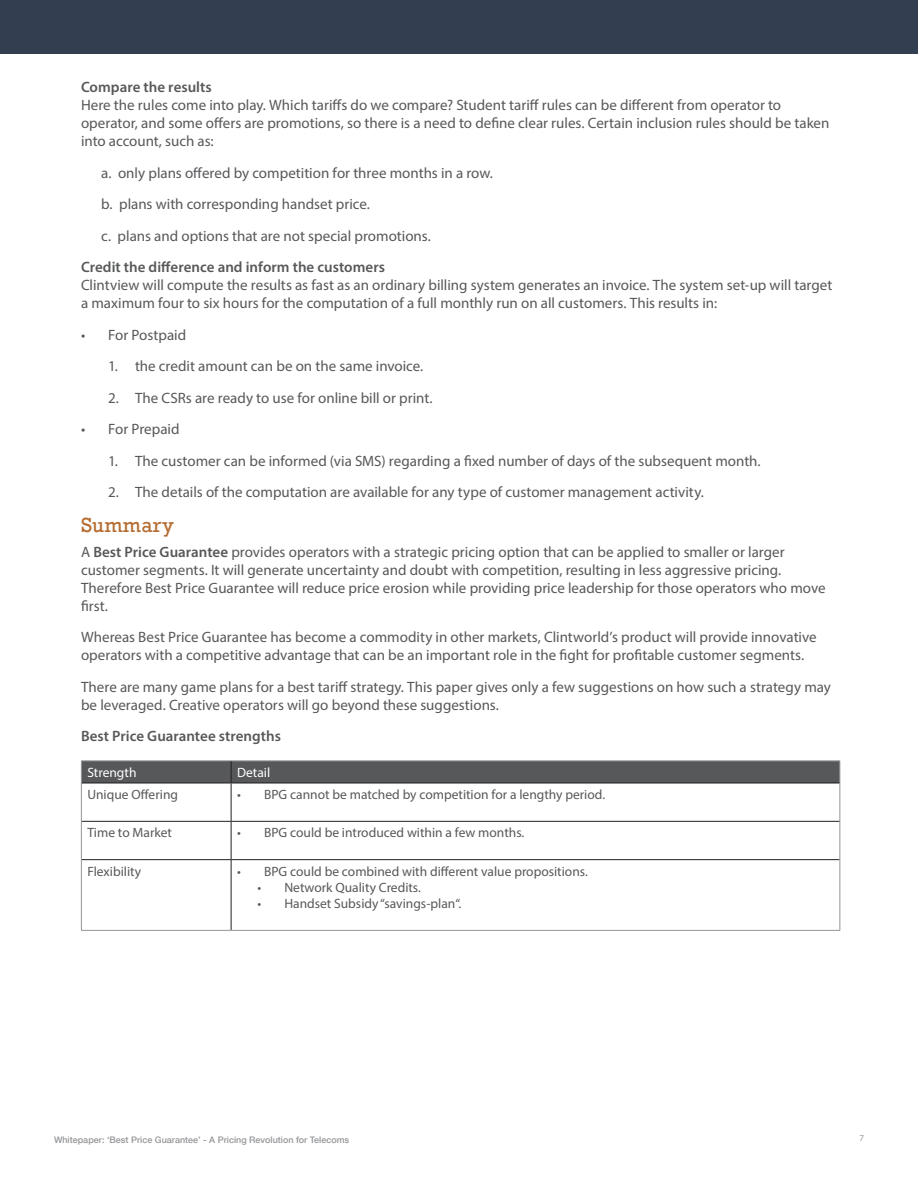
<style>
.page{position:relative;width:918px;height:1188px;background:#fff}
.page>*{position:absolute;margin:0;border:0;box-sizing:border-box;transform-origin:0 0}
.section_subhead{font:21px "Rockwell";letter-spacing:.02em;color:#b66d31}
.body_copy{font:15px/18px "Myriad Pro";color:#57585a}
.body_copy-2{font:600 15px "Myriad Pro";color:#57585a}
.t1{font:13.5px "Myriad Pro";color:#57585a}
.t2{font:13.5px "Myriad Pro";color:#fff}
.t3{font:500 9px "Helvetica Neue";color:#939598}
.t4{font:9px "Myriad Pro";color:#939598}
.s1{font-weight:600}
</style>
<div class="page">
<div style="left:0;top:0;width:918px;height:54px;background:#333e50"></div>
<hr style="left:81px;top:783px;width:1px;height:38px;background:#939598">
<hr style="left:839px;top:783px;width:1px;height:38px;background:#939598">
<hr style="left:81px;top:821px;width:1px;height:39px;background:#939598">
<hr style="left:839px;top:821px;width:1px;height:39px;background:#939598">
<hr style="left:231px;top:783px;width:1px;height:38px;background:#231f20">
<hr style="left:82px;top:821px;width:149px;height:1px;background:#231f20">
<hr style="left:231px;top:821px;width:608px;height:1px;background:#231f20">
<hr style="left:231px;top:822px;width:1px;height:37px;background:#231f20">
<hr style="left:81px;top:760px;width:150px;height:1px;background:#939598">
<hr style="left:231px;top:760px;width:609px;height:1px;background:#939598">
<svg style="left:81px;top:761px;width:759px;height:22px"></svg>
<hr style="left:82px;top:783px;width:149px;height:1px;background:#231f20">
<hr style="left:231px;top:783px;width:608px;height:1px;background:#231f20">
<hr style="left:82px;top:859px;width:149px;height:1px;background:#231f20">
<hr style="left:231px;top:859px;width:608px;height:1px;background:#231f20">
<hr style="left:231px;top:860px;width:1px;height:70px;background:#231f20">
<hr style="left:81px;top:860px;width:1px;height:70px;background:#939598">
<hr style="left:839px;top:860px;width:1px;height:70px;background:#939598">
<hr style="left:81px;top:930px;width:150px;height:1px;background:#939598">
<hr style="left:231px;top:930px;width:609px;height:1px;background:#939598">
<p class="body_copy" style="left:81px;top:78px;width:750px"><span class="s1">Compare the results<br></span>Here the rules come into play. Which tariffs do we compare? Student tariff rules can be different from operator to operator, and some offers are promotions, so there is a need to define clear rules. Certain inclusion rules should be taken into account, such as:</p>
<p class="body_copy" style="left:101px;top:163px;width:393px">a. only plans offered by competition for three months in a row.</p>
<p class="body_copy" style="left:101px;top:195px;width:270px">b. plans with corresponding handset price.</p>
<p class="body_copy" style="left:101px;top:226px;width:331px">c. plans and options that are not special promotions.</p>
<p class="body_copy" style="left:81px;top:258px;width:753px"><span class="s1">Credit the difference and inform the customers<br></span>Clintview will compute the results as fast as an ordinary billing system generates an invoice. The system set-up will target a maximum four to six hours for the computation of a full monthly run on all customers. This results in:</p>
<p class="body_copy" style="left:81px;top:325px;width:107px">• For Postpaid</p>
<p class="body_copy" style="left:108px;top:357px;width:317px">1. the credit amount can be on the same invoice.</p>
<p class="body_copy" style="left:108px;top:388px;width:326px">2. The CSRs are ready to use for online bill or print.</p>
<p class="body_copy" style="left:81px;top:420px;width:100px">• For Prepaid</p>
<p class="body_copy" style="left:108px;top:451px;width:654px">1. The customer can be informed (via SMS) regarding a fixed number of days of the subsequent month.</p>
<p class="body_copy" style="left:108px;top:483px;width:597px">2. The details of the computation are available for any type of customer management activity.</p>
<p class="section_subhead" style="left:81px;top:513px;width:95px">Summary</p>
<p class="body_copy" style="left:81px;top:542px;width:746px">A <span class="s1">Best Price Guarantee</span> provides operators with a strategic pricing option that can be applied to smaller or larger customer segments. It will generate uncertainty and doubt with competition, resulting in less aggressive pricing.<br>Therefore Best Price Guarantee will reduce price erosion while providing price leadership for those operators who move first.</p>
<p class="body_copy" style="left:81px;top:628px;width:737px">Whereas Best Price Guarantee has become a commodity in other markets, Clintworld’s product will provide innovative operators with a competitive advantage that can be an important role in the fight for profitable customer segments.</p>
<p class="body_copy" style="left:81px;top:677px;width:751px">There are many game plans for a best tariff strategy. This paper gives only a few suggestions on how such a strategy may be leveraged. Creative operators will go beyond these suggestions.</p>
<p class="body_copy-2" style="left:81px;top:726px;width:201px">Best Price Guarantee strengths</p>
<p class="t2" style="left:87px;top:764px;width:51px">Strength</p>
<p class="t2" style="left:237px;top:764px;width:35px">Detail</p>
<p class="t1" style="left:87px;top:786px;width:92px">Unique Offering</p>
<p class="t1" style="left:237px;top:786px;width:370px">• BPG cannot be matched by competition for a lengthy period.</p>
<p class="t1" style="left:87px;top:825px;width:86px">Time to Market</p>
<p class="t1" style="left:237px;top:825px;width:289px">• BPG could be introduced within a few months.</p>
<p class="t1" style="left:87px;top:863px;width:55px">Flexibility</p>
<p class="t1" style="left:237px;top:863px;width:352px">• BPG could be combined with different value propositions.</p>
<p class="t1" style="left:257px;top:879px;width:165px">• Network Quality Credits.</p>
<p class="t1" style="left:257px;top:895px;width:205px">• Handset Subsidy “savings-plan“.</p>
<p class="t3" style="left:54px;top:1132px;width:297px">Whitepaper: ‘Best Price Guarantee’ - A Pricing Revolution for Telecoms</p>
<p class="t4" style="left:859px;top:1132px;width:6px">7</p>
</div>
